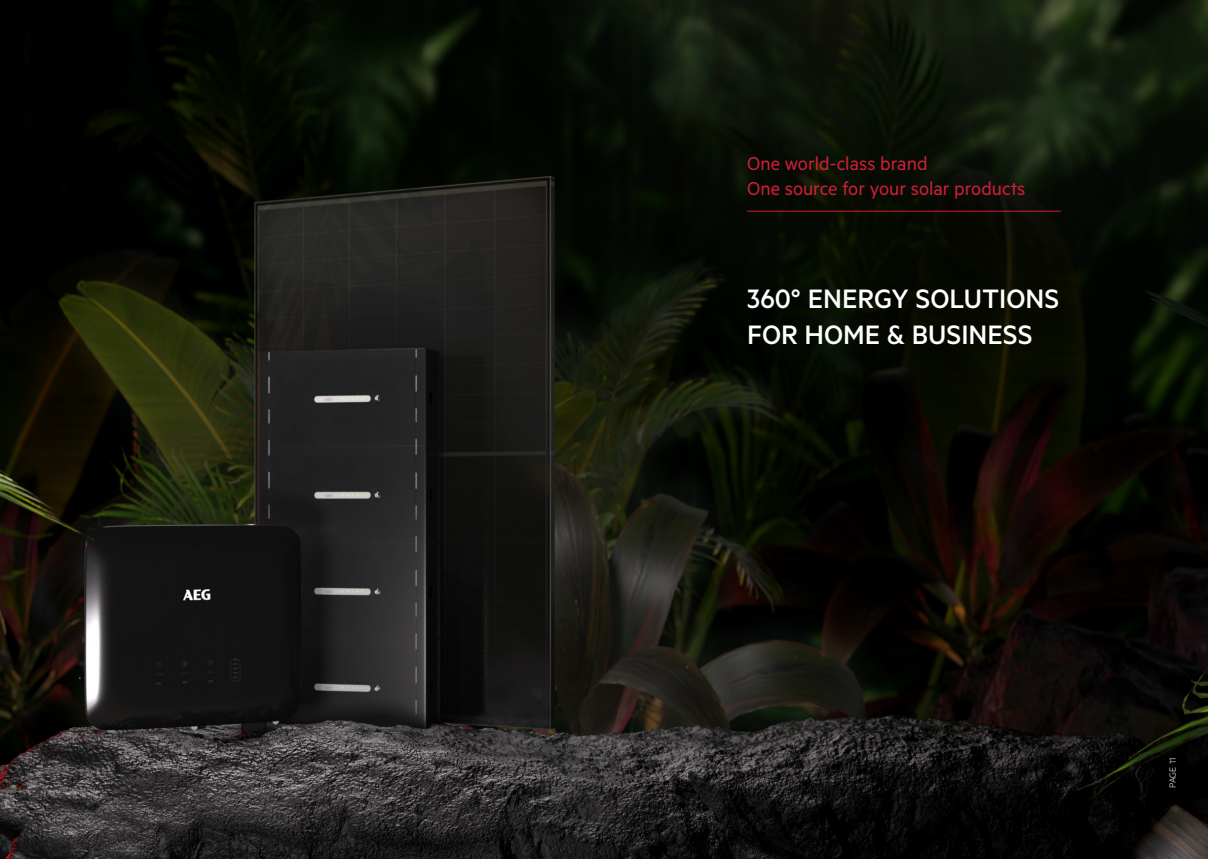
<style>
.page{position:relative;width:1208px;height:859px;background:#fff}
.page>*{position:absolute;margin:0;border:0;box-sizing:border-box;transform-origin:0 0}
.t1{font:500 30px/36px "Metric";color:#fff}
.t2{font:21px "Metric";color:#d21e38}
.Footer_2__White{font:300 10px "Metric";letter-spacing:-.005em;color:#fff}
</style>
<div class="page">
<img style="left:0;top:0;width:1208px;height:859px">
<hr style="left:747px;top:211px;width:313px;height:1px;background:#d21e38">
<p class="t2" style="left:747px;top:151px;width:182px">One world-class brand</p>
<p class="t2" style="left:747px;top:177px;width:280px">One source for your solar products</p>
<p class="t1" style="left:747px;top:280px;width:314px">360° ENERGY SOLUTIONS<br>FOR HOME &amp; BUSINESS</p>
<p class="Footer_2__White" style="left:1167px;top:788px;width:32px;rotate:-90deg">PAGE 11</p>
</div>
